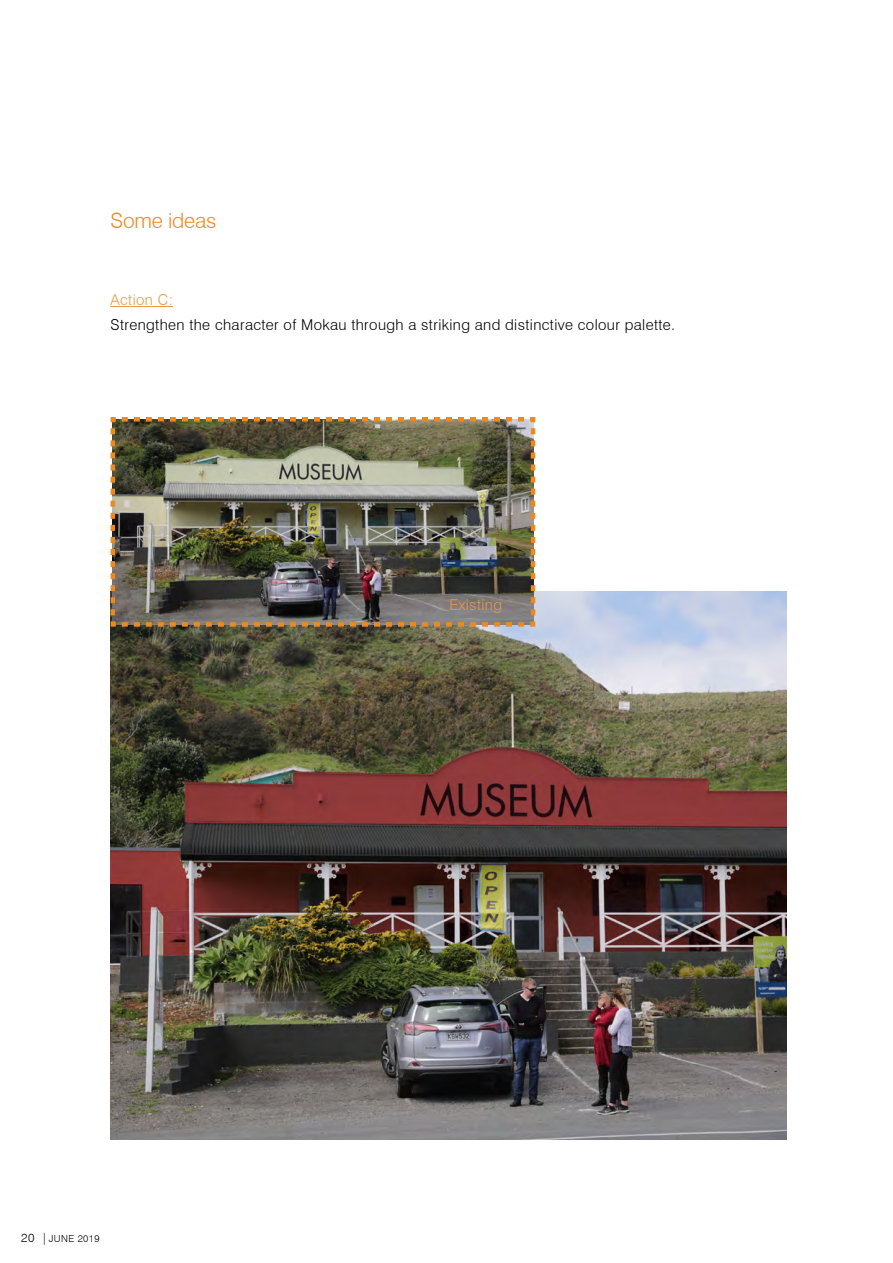
<style>
.page{position:relative;width:893px;height:1263px;background:#fff}
.page>*{position:absolute;margin:0;border:0;box-sizing:border-box;transform-origin:0 0}
.t1{font:300 21px "Swiss 721 BT";letter-spacing:-.01em;color:#eb8923}
.t2{font:300 15px "Swiss 721 BT";letter-spacing:.025em;color:#000}
.t3{font:300 15px "Swiss 721 BT";letter-spacing:.025em;color:#ea9a45}
.t4{font:300 9.75px "Swiss 721 BT";letter-spacing:.04em;color:#000}
.s1{font-size:12px}
</style>
<div class="page">
<img style="left:111px;top:591px;width:676px;height:548px">
<img style="left:111px;top:417px;width:424px;height:210px">
<hr style="left:111px;top:306px;width:62px;height:1px;background:#ea9a45">
<h1 class="t1" style="left:111px;top:208px;width:108px">Some ideas</h1>
<p class="t3" style="left:111px;top:290px;width:64px">Action C:</p>
<p class="t2" style="left:111px;top:316px;width:566px">Strengthen the character of Mokau through a striking and distinctive colour palette.</p>
<p class="t3" style="left:449px;top:596px;width:54px">Existing</p>
<p class="t4" style="left:21px;top:1232px;width:80px"><span class="s1">20 |</span> JUNE 2019</p>
</div>
